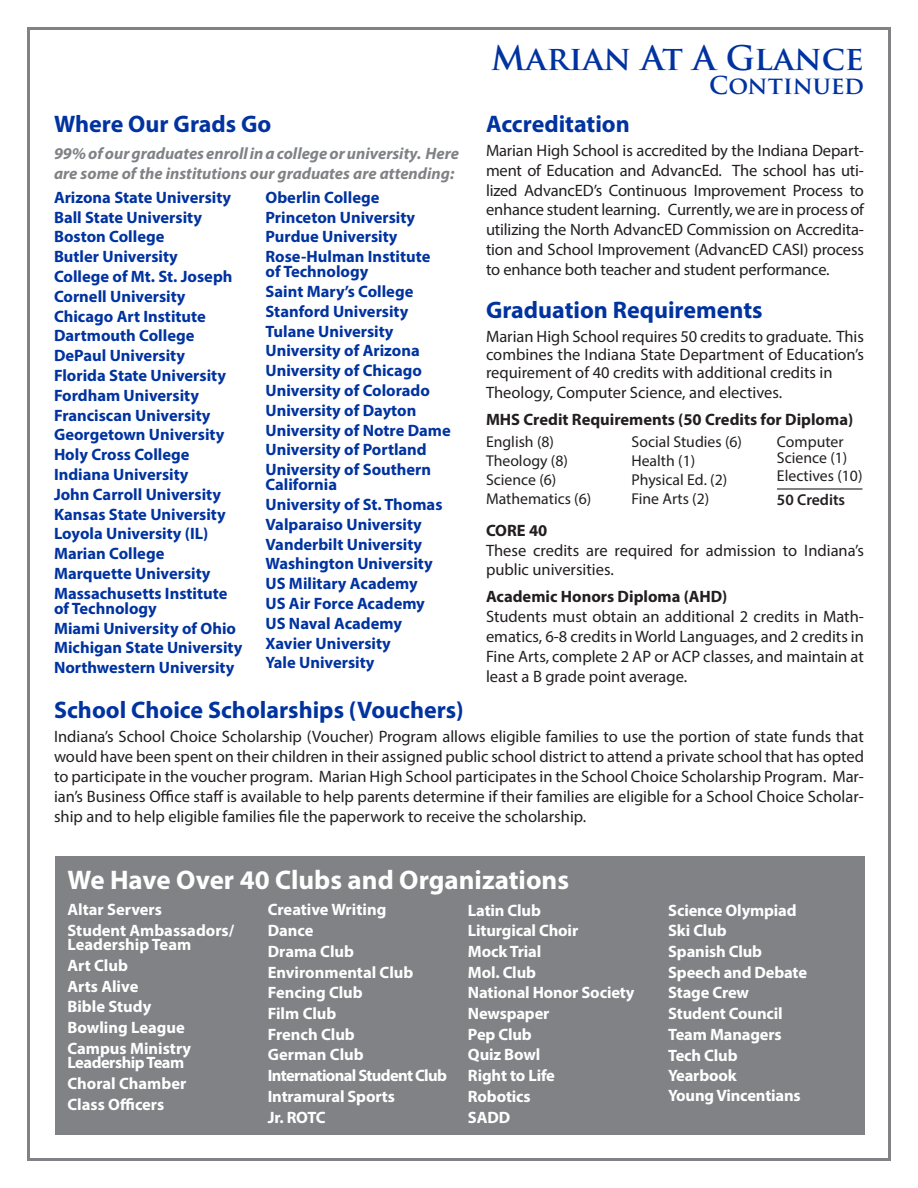
<style>
.page{position:relative;width:918px;height:1188px;background:#fff}
.page>*{position:absolute;margin:0;border:0;box-sizing:border-box;transform-origin:0 0}
.t1{font:700 33px "Trajan Pro";color:#0033a0}
.t2{font:700 27px "Myriad Pro";color:#fff}
.t3{font:700 24px "Myriad Pro";color:#0033a0}
.t4{font:700 24px "Trajan Pro";color:#0033a0}
.t5{font:16.5px/19.8px "Myriad Pro";color:#231f20;text-align:justify}
.t6{font:700 16.5px/19.8px "Myriad Pro";color:#0033a0}
.t7{font:700 16.5px/20.7px "Myriad Pro";letter-spacing:-.01em;color:#fff}
.t8{font:italic 700 16.5px/19.8px "Myriad Pro";color:#808285}
.t9{font:700 16.5px "Myriad Pro";color:#231f20}
.t10{font:15.75px/18.9px "Myriad Pro";color:#231f20}
.t11{font:600 15.75px "Myriad Pro";color:#231f20}
</style>
<div class="page">
<div style="left:55px;top:856px;width:810px;height:279px;background:#808285"></div>
<hr style="left:777px;top:488px;width:85px;height:2px;background:#231f20">
<h3 class="t3" style="left:54px;top:108px;width:219px">Where Our Grads Go</h3>
<p class="t8" style="left:54px;top:143px;width:407px">99% of our graduates enroll in a college or university. Here are some of the institutions our graduates are attending:</p>
<p class="t6" style="left:54px;top:187px;width:180px">Arizona State University<br>Ball State University<br>Boston College<br>Butler University<br>College of Mt. St. Joseph<br>Cornell University<br>Chicago Art Institute<br>Dartmouth College<br>DePaul University<br>Florida State University<br>Fordham University<br>Franciscan University<br>Georgetown University<br>Holy Cross College<br>Indiana University<br>John Carroll University<br>Kansas State University<br>Loyola University (IL)<br>Marian College<br>Marquette University<br>Massachusetts Institute</p>
<p class="t6" style="left:54px;top:598px;width:190px">of Technology<br>Miami University of Ohio<br>Michigan State University<br>Northwestern University</p>
<p class="t6" style="left:265px;top:187px;width:166px">Oberlin College<br>Princeton University<br>Purdue University<br>Rose-Hulman Institute</p>
<p class="t6" style="left:265px;top:261px;width:187px">of Technology<br>Saint Mary’s College<br>Stanford University<br>Tulane University<br>University of Arizona<br>University of Chicago<br>University of Colorado<br>University of Dayton<br>University of Notre Dame<br>University of Portland<br>University of Southern</p>
<p class="t6" style="left:265px;top:474px;width:179px">California<br>University of St. Thomas<br>Valparaiso University<br>Vanderbilt University<br>Washington University<br>US Military Academy<br>US Air Force Academy<br>US Naval Academy<br>Xavier University<br>Yale University</p>
<h1 class="t1" style="left:491px;top:37px;width:374px">Marian At A Glance</h1>
<h3 class="t4" style="left:709px;top:70px;width:156px">Continued</h3>
<h3 class="t3" style="left:486px;top:108px;width:145px">Accreditation</h3>
<p class="t5" style="left:486px;top:140px;width:380px">Marian High School is accredited by the Indiana Depart&shy;ment of Education and AdvancEd. The school has uti&shy;lized AdvancED’s Continuous Improvement Process to enhance student learning. Currently, we are in process of utilizing the North AdvancED Commission on Accredita&shy;tion and School Improvement (AdvancED CASI) process to enhance both teacher and student performance.</p>
<h3 class="t3" style="left:486px;top:294px;width:278px">Graduation Requirements</h3>
<p class="t5" style="left:486px;top:327px;width:379px;line-height:18px">Marian High School requires 50 credits to graduate. This combines the Indiana State Department of Education’s requirement of 40 credits with additional credits in</p>
<p class="t5" style="left:486px;top:382px;width:298px">Theology, Computer Science, and electives.</p>
<p class="t9" style="left:486px;top:408px;width:369px">MHS Credit Requirements (50 Credits for Diploma)</p>
<p class="t10" style="left:486px;top:432px;width:107px">English (8)<br>Theology (8)<br>Science (6)<br>Mathematics (6)</p>
<p class="t10" style="left:631px;top:432px;width:112px">Social Studies (6)<br>Health (1)<br>Physical Ed. (2)<br>Fine Arts (2)</p>
<p class="t10" style="left:777px;top:433px;width:72px;line-height:15.8px">Computer<br>Science (1)</p>
<p class="t10" style="left:777px;top:466px;width:87px">Electives (10)</p>
<p class="t11" style="left:777px;top:490px;width:70px">50 Credits</p>
<p class="t9" style="left:486px;top:520px;width:63px">CORE 40</p>
<p class="t5" style="left:486px;top:540px;width:379px">These credits are required for admission to Indiana’s public universities.</p>
<p class="t9" style="left:486px;top:586px;width:243px">Academic Honors Diploma (AHD)</p>
<p class="t5" style="left:486px;top:607px;width:379px">Students must obtain an additional 2 credits in Math&shy;ematics, 6-8 credits in World Languages, and 2 credits in Fine Arts, complete 2 AP or ACP classes, and maintain at least a B grade point average.</p>
<h3 class="t3" style="left:54px;top:695px;width:411px">School Choice Scholarships (Vouchers)</h3>
<p class="t5" style="left:54px;top:727px;width:812px">Indiana’s School Choice Scholarship (Voucher) Program allows eligible families to use the portion of state funds that would have been spent on their children in their assigned public school district to attend a private school that has opted to participate in the voucher program. Marian High School participates in the School Choice Scholarship Program. Mar&shy;ian’s Business Office staff is available to help parents determine if their families are eligible for a School Choice Scholar&shy;ship and to help eligible families file the paperwork to receive the scholarship.</p>
<h2 class="t2" style="left:68px;top:862px;width:503px">We Have Over 40 Clubs and Organizations</h2>
<p class="t7" style="left:68px;top:899px;width:168px">Altar Servers<br>Student Ambassadors/</p>
<p class="t7" style="left:68px;top:934px;width:125px">Leadership Team<br>Art Club<br>Arts Alive<br>Bible Study<br>Bowling League<br>Campus Ministry</p>
<p class="t7" style="left:68px;top:1052px;width:120px">Leadership Team<br>Choral Chamber<br>Class Officers</p>
<p class="t7" style="left:268px;top:899px;width:181px">Creative Writing<br>Dance<br>Drama Club<br>Environmental Club<br>Fencing Club<br>Film Club<br>French Club<br>German Club<br>International Student Club<br>Intramural Sports<br>Jr. ROTC</p>
<p class="t7" style="left:468px;top:899px;width:168px">Latin Club<br>Liturgical Choir<br>Mock Trial<br>Mol. Club<br>National Honor Society<br>Newspaper<br>Pep Club<br>Quiz Bowl<br>Right to Life<br>Robotics<br>SADD</p>
<p class="t7" style="left:668px;top:899px;width:140px">Science Olympiad<br>Ski Club<br>Spanish Club<br>Speech and Debate<br>Stage Crew<br>Student Council<br>Team Managers<br>Tech Club<br>Yearbook<br>Young Vincentians</p>
</div>
